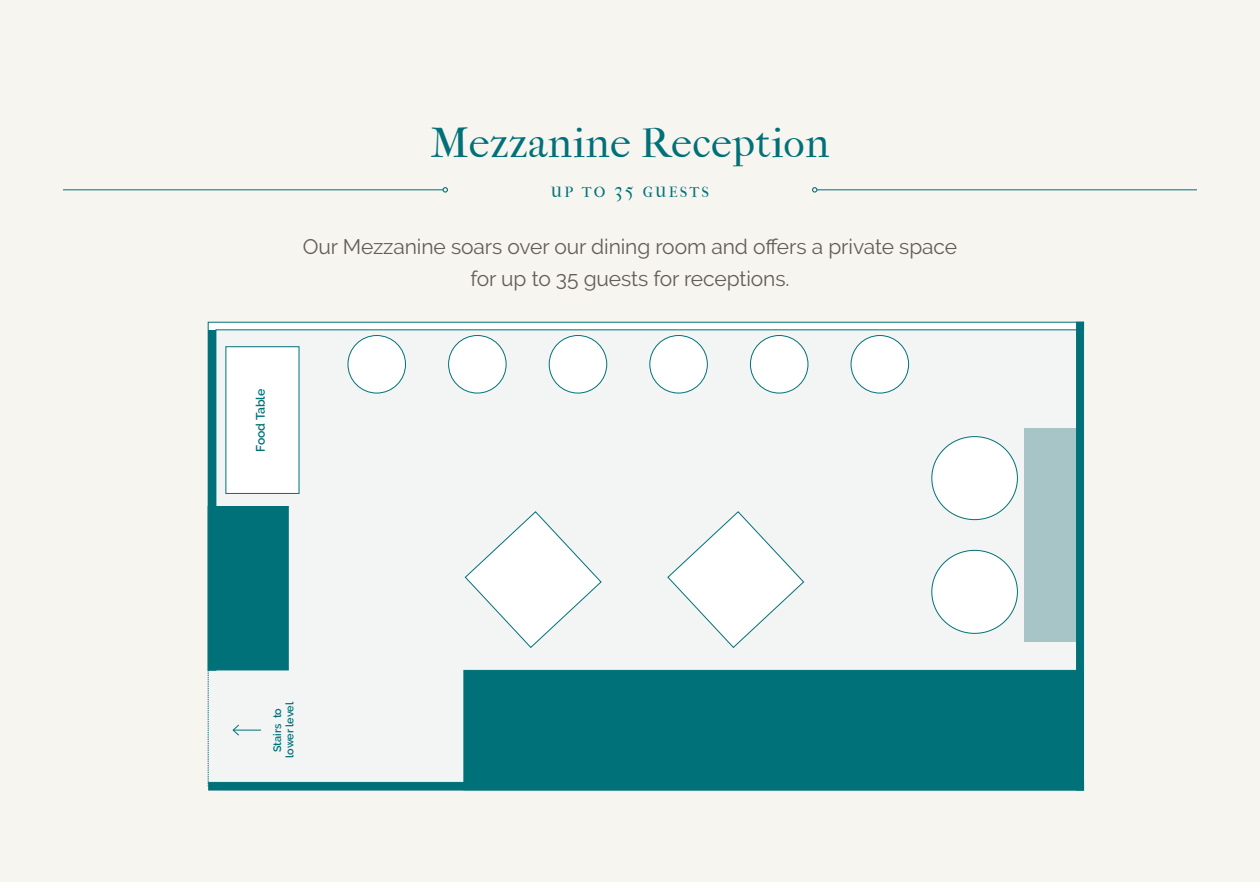
<style>
.page{position:relative;width:1260px;height:882px;background:#f7f5f0}
.page>*{position:absolute;margin:0;border:0;box-sizing:border-box;transform-origin:0 0}
.t1{font:42px "IM FELL French Canon Roman";letter-spacing:.01em;color:#007178}
.t2{font:21px/31.5px "Raleway";letter-spacing:-.005em;color:#635d59;text-align:center}
.t3{font:14.7px "IM FELL French Canon Roman";letter-spacing:.145em;color:#007178}
.t4{font:600 12.25px "Raleway";letter-spacing:-.005em;color:#007178}
.t5{font:600 10.85px/12.4px "Raleway";letter-spacing:-.005em;color:#007178;text-align:center}
.s1{font-size:21px}
</style>
<div class="page">
<div style="left:208px;top:330px;width:872px;height:460px;background:#f2f5f4"></div>
<hr style="left:817px;top:190px;width:380px;height:1px;background:#007178">
<svg style="left:812px;top:187px;width:5px;height:6px"></svg>
<hr style="left:63px;top:190px;width:380px;height:1px;background:#007178">
<svg style="left:443px;top:187px;width:5px;height:6px"></svg>
<div style="left:464px;top:670px;width:620px;height:120px;background:#007178"></div>
<div style="left:208px;top:782px;width:876px;height:8px;background:#007178"></div>
<svg style="left:233px;top:724px;width:28px;height:12px"></svg>
<svg style="left:208px;top:322px;width:868px;height:349px"></svg>
<div style="left:208px;top:506px;width:81px;height:164px;background:#007178;border:1px solid #007178"></div>
<div style="left:1076px;top:322px;width:8px;height:468px;background:#007178"></div>
<svg style="left:208px;top:670px;width:1px;height:116px"></svg>
<div style="left:208px;top:330px;width:8px;height:176px;background:#007178"></div>
<div style="left:348px;top:336px;width:58px;height:57px;background:#fff;border-radius:50%"></div>
<div style="left:348px;top:335px;width:58px;height:58px;border:1px solid #007178;border-radius:50%"></div>
<div style="left:449px;top:336px;width:57px;height:57px;background:#fff;border-radius:50%"></div>
<div style="left:448px;top:335px;width:58px;height:58px;border:1px solid #007178;border-radius:50%"></div>
<div style="left:549px;top:336px;width:58px;height:57px;background:#fff;border-radius:50%"></div>
<div style="left:549px;top:335px;width:58px;height:58px;border:1px solid #007178;border-radius:50%"></div>
<div style="left:650px;top:336px;width:57px;height:57px;background:#fff;border-radius:50%"></div>
<div style="left:650px;top:335px;width:58px;height:58px;border:1px solid #007178;border-radius:50%"></div>
<div style="left:750px;top:336px;width:58px;height:57px;background:#fff;border-radius:50%"></div>
<div style="left:750px;top:335px;width:58px;height:58px;border:1px solid #007178;border-radius:50%"></div>
<div style="left:851px;top:336px;width:58px;height:57px;background:#fff;border-radius:50%"></div>
<div style="left:851px;top:335px;width:58px;height:58px;border:1px solid #007178;border-radius:50%"></div>
<svg style="left:465px;top:511px;width:137px;height:137px"></svg>
<svg style="left:667px;top:511px;width:137px;height:137px"></svg>
<div style="left:932px;top:437px;width:85px;height:83px;background:#fff;border-radius:50%"></div>
<div style="left:932px;top:550px;width:85px;height:83px;background:#fff;border-radius:50%"></div>
<p class="t1" style="left:431px;top:118px;width:400px">Mezzanine Reception</p>
<p class="t3" style="left:551px;top:184px;width:160px">UP TO <span class="s1">35</span> GUESTS</p>
<p class="t2" style="left:303px;top:231px;width:656px">Our Mezzanine soars over our dining room and offers a private space for up to 35 guests for receptions.</p>
<p class="t4" style="left:253px;top:452px;width:65px;rotate:-90deg">Food Table</p>
<p class="t5" style="left:271px;top:758px;width:57px;rotate:-90deg">Stairs to lower level</p>
</div>
